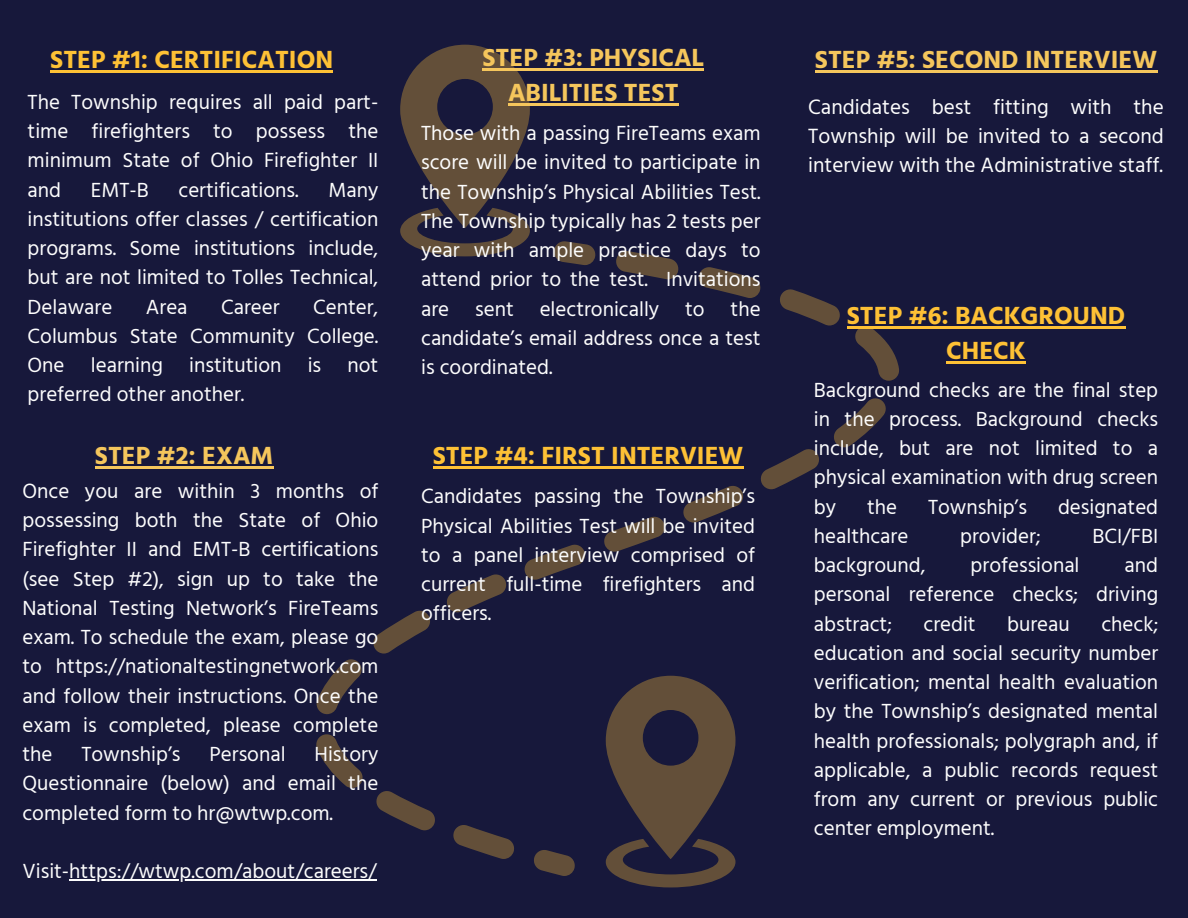
<style>
.page{position:relative;width:1188px;height:918px;background:#17183b}
.page>*{position:absolute;margin:0;border:0;box-sizing:border-box;transform-origin:0 0}
.t1{font:700 25.5px/34.8px "Hind";color:#fec135;text-align:center}
.t2{font:700 25.5px/34.8px "Hind";color:#f5c65c;text-align:center}
.t3{font:21.15px/29.2px "Hind";color:#fdfdfd;text-align:justify}
.t4{font:21px/29.2px "Hind";color:#fdfdfd;text-align:justify}
</style>
<div class="page">
<svg style="left:400px;top:45px;width:130px;height:211px"></svg>
<svg style="left:606px;top:676px;width:130px;height:211px"></svg>
<svg style="left:554px;top:241px;width:42px;height:24px"></svg>
<svg style="left:316px;top:734px;width:47px;height:54px"></svg>
<svg style="left:447px;top:574px;width:59px;height:38px"></svg>
<svg style="left:373px;top:610px;width:57px;height:44px"></svg>
<svg style="left:376px;top:791px;width:59px;height:39px"></svg>
<svg style="left:616px;top:251px;width:63px;height:28px"></svg>
<svg style="left:316px;top:659px;width:46px;height:55px"></svg>
<svg style="left:855px;top:329px;width:44px;height:52px"></svg>
<svg style="left:834px;top:398px;width:52px;height:49px"></svg>
<svg style="left:698px;top:267px;width:63px;height:31px"></svg>
<svg style="left:453px;top:825px;width:61px;height:34px"></svg>
<svg style="left:780px;top:289px;width:60px;height:37px"></svg>
<svg style="left:761px;top:449px;width:58px;height:40px"></svg>
<svg style="left:683px;top:486px;width:60px;height:37px"></svg>
<svg style="left:604px;top:516px;width:61px;height:36px"></svg>
<svg style="left:524px;top:544px;width:61px;height:36px"></svg>
<svg style="left:534px;top:850px;width:41px;height:26px"></svg>
<hr style="left:95px;top:466px;width:178px;height:3px;background:#f5c65c">
<hr style="left:50px;top:71px;width:283px;height:2px;background:#fec135">
<hr style="left:69px;top:879px;width:308px;height:1px;background:#fdfdfd">
<hr style="left:483px;top:68px;width:221px;height:2px;background:#f5c65c">
<hr style="left:508px;top:103px;width:171px;height:2px;background:#f5c65c">
<hr style="left:433px;top:466px;width:310px;height:3px;background:#fec135">
<hr style="left:815px;top:71px;width:342px;height:2px;background:#f5c65c">
<hr style="left:847px;top:326px;width:278px;height:3px;background:#fec135">
<hr style="left:946px;top:361px;width:80px;height:3px;background:#fec135">
<h1 class="t1" style="left:50px;top:42px;width:284px">STEP #1: CERTIFICATION</h1>
<p class="t4" style="left:28px;top:87px;width:352px">The Township requires all paid part&shy;time firefighters to possess the minimum State of Ohio Firefighter II and</p>
<p class="t4" style="left:91px;top:175px;width:59px">EMT-B</p>
<p class="t4" style="left:178px;top:175px;width:122px">certifications.</p>
<p class="t4" style="left:28px;top:175px;width:352px;text-indent:301px">Many institutions offer classes / certification programs. Some institutions include, but are not limited to Tolles Technical, Delaware</p>
<p class="t4" style="left:28px;top:292px;width:352px;text-indent:286px">Center, Columbus State Community College.<br>One learning institution is not preferred other another.</p>
<p class="t4" style="left:146px;top:292px;width:43px">Area</p>
<p class="t4" style="left:221px;top:292px;width:60px">Career</p>
<p class="t2" style="left:95px;top:438px;width:180px">STEP #2: EXAM</p>
<h1 class="t4" style="left:22px;top:476px;width:357px">Once you are within 3 months of possessing both the State of Ohio Firefighter II and EMT-B certifications (see Step #2), sign up to take the National Testing Network’s FireTeams exam. To schedule the exam, please go to https://nationaltestingnetwork.com and follow their instructions. Once the exam is completed, please complete the</h1>
<h1 class="t4" style="left:22px;top:739px;width:357px;text-indent:292px">History Questionnaire (below) and email the completed form to hr@wtwp.com.</h1>
<p class="t4" style="left:22px;top:856px;width:356px">Visit-https://wtwp.com/about/careers/</p>
<h1 class="t4" style="left:81px;top:739px;width:101px">Township’s</h1>
<h1 class="t4" style="left:209px;top:739px;width:78px">Personal</h1>
<h1 class="t2" style="left:483px;top:40px;width:223px">STEP #3: PHYSICAL<br>ABILITIES TEST</h1>
<p class="t4" style="left:421px;top:118px;width:341px">Those with a passing FireTeams exam score will be invited to participate in the Township’s Physical Abilities Test.<br>The Township typically has 2 tests per year with ample practice days to attend prior to the test. Invitations are sent electronically to the candidate’s email address once a test is coordinated.</p>
<p class="t1" style="left:433px;top:438px;width:312px">STEP #4: FIRST INTERVIEW</p>
<h1 class="t4" style="left:421px;top:481px;width:335px">Candidates passing the Township’s Physical Abilities Test will be invited to a panel interview comprised of current full-time firefighters and officers.</h1>
<p class="t2" style="left:815px;top:42px;width:344px">STEP #5: SECOND INTERVIEW</p>
<h1 class="t3" style="left:808px;top:92px;width:357px">Candidates best fitting with the Township will be invited to a second interview with the Administrative staff.</h1>
<p class="t1" style="left:847px;top:298px;width:280px">STEP #6: BACKGROUND<br>CHECK</p>
<p class="t4" style="left:814px;top:375px;width:346px">Background checks are the final step in the process. Background checks include, but are not limited to a physical examination with drug screen by</p>
<p class="t4" style="left:867px;top:492px;width:32px">the</p>
<p class="t4" style="left:928px;top:492px;width:101px">Township’s</p>
<p class="t4" style="left:1058px;top:492px;width:102px">designated</p>
<p class="t4" style="left:814px;top:521px;width:96px">healthcare</p>
<p class="t4" style="left:960px;top:521px;width:82px">provider;</p>
<p class="t4" style="left:1093px;top:521px;width:67px">BCI/FBI</p>
<p class="t4" style="left:814px;top:550px;width:113px">background,</p>
<p class="t4" style="left:971px;top:550px;width:110px">professional</p>
<p class="t4" style="left:814px;top:550px;width:346px;text-indent:311px">and personal reference checks; driving abstract;</p>
<p class="t4" style="left:923px;top:609px;width:54px">credit</p>
<p class="t4" style="left:1007px;top:609px;width:64px">bureau</p>
<p class="t4" style="left:814px;top:609px;width:346px;text-indent:288px">check; education and social security number verification; mental health evaluation by the Township’s designated mental health professionals; polygraph and, if applicable, a public records request from any current or previous public center employment.</p>
</div>
